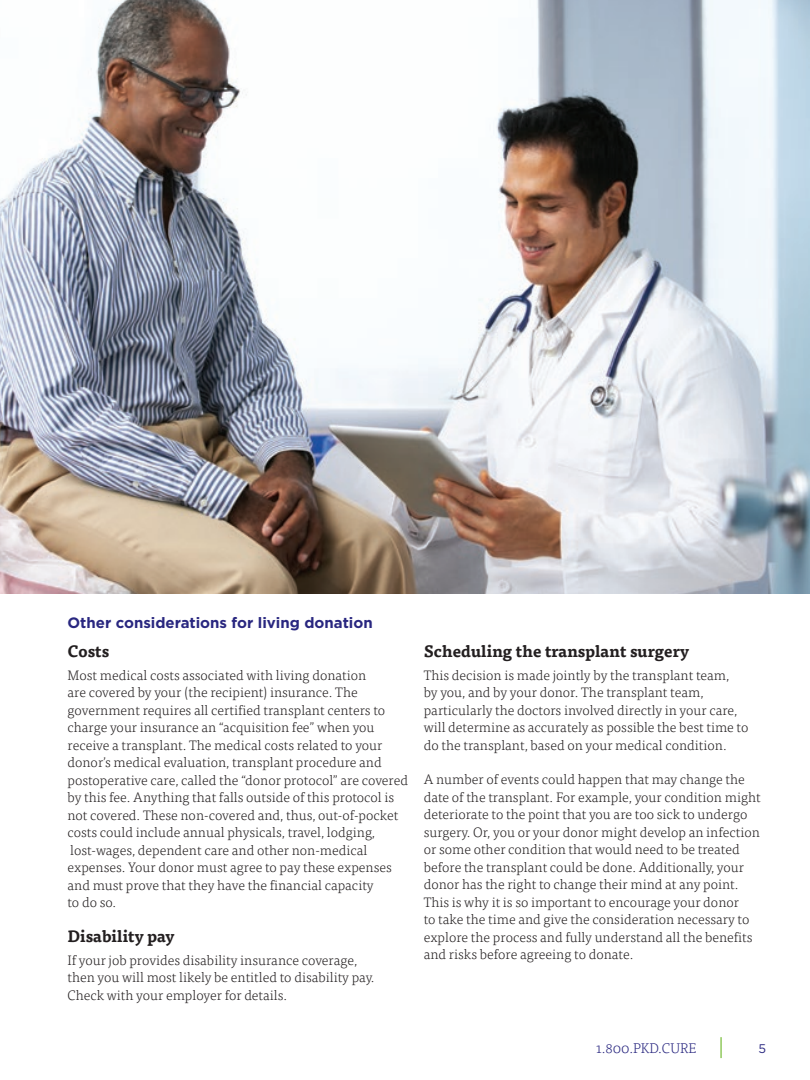
<style>
.page{position:relative;width:810px;height:1080px;background:#fff}
.page>*{position:absolute;margin:0;border:0;box-sizing:border-box;transform-origin:0 0}
.t1{font:700 16.25px "Tisa OT";color:#231f20}
.t2{font:700 15px "Gotham";color:#292780}
.t3{font:300 14px "Tisa OT";color:#292780}
.t4{font:300 13.75px/17.5px "Tisa OT";color:#231f20}
.t5{font:12.5px "Gotham";color:#292780}
</style>
<div class="page">
<img style="left:0;top:0;width:810px;height:594px">
<hr style="left:720px;top:1037px;width:2px;height:21px;background:#95cb64">
<p class="t2" style="left:68px;top:612px;width:307px">Other considerations for living donation</p>
<p class="t1" style="left:68px;top:641px;width:43px">Costs</p>
<p class="t4" style="left:68px;top:667px;width:342px">Most medical costs associated with living donation<br>are covered by your (the recipient) insurance. The government requires all certified transplant centers to charge your insurance an “acquisition fee” when you receive a transplant. The medical costs related to your donor’s medical evaluation, transplant procedure and postoperative care, called the “donor protocol” are covered by this fee. Anything that falls outside of this protocol is not covered. These non-covered and, thus, out-of-pocket costs could include annual physicals, travel, lodging, lost-wages, dependent care and other non-medical expenses. Your donor must agree to pay these expenses and must prove that they have the financial capacity<br>to do so.</p>
<p class="t1" style="left:68px;top:926px;width:109px">Disability pay</p>
<p class="t4" style="left:68px;top:952px;width:309px">If your job provides disability insurance coverage, then you will most likely be entitled to disability pay.<br>Check with your employer for details.</p>
<p class="t1" style="left:424px;top:641px;width:267px">Scheduling the transplant surgery</p>
<p class="t4" style="left:424px;top:667px;width:326px">This decision is made jointly by the transplant team,<br>by you, and by your donor. The transplant team, particularly the doctors involved directly in your care, will determine as accurately as possible the best time to do the transplant, based on your medical condition.</p>
<p class="t4" style="left:424px;top:771px;width:338px">A number of events could happen that may change the date of the transplant. For example, your condition might deteriorate to the point that you are too sick to undergo surgery. Or, you or your donor might develop an infection or some other condition that would need to be treated before the transplant could be done. Additionally, your donor has the right to change their mind at any point.<br>This is why it is so important to encourage your donor<br>to take the time and give the consideration necessary to explore the process and fully understand all the benefits and risks before agreeing to donate.</p>
<p class="t3" style="left:596px;top:1040px;width:102px">1.800.PKD.CURE</p>
<p class="t5" style="left:759px;top:1041px;width:9px">5</p>
</div>
